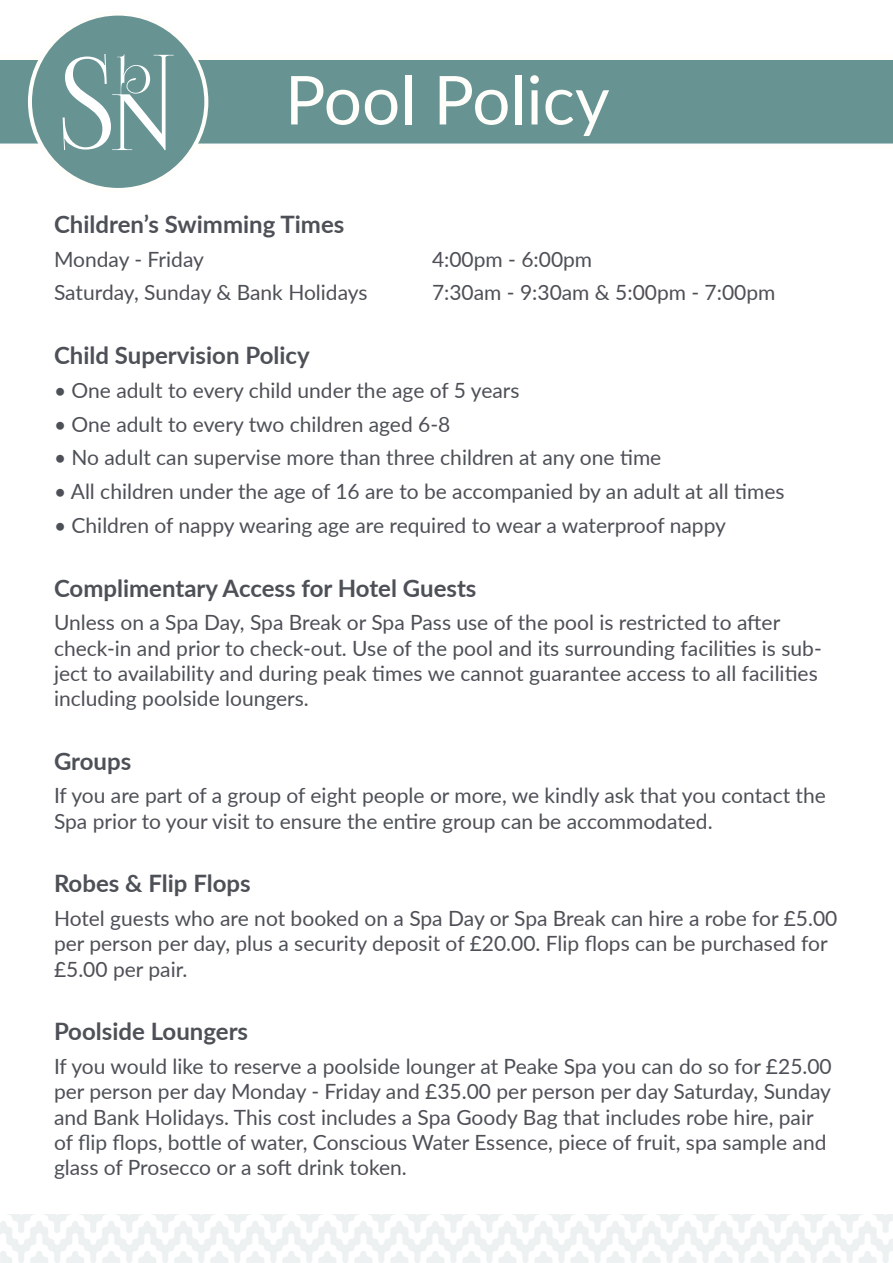
<style>
.page{position:relative;width:893px;height:1263px;background:#fff}
.page>*{position:absolute;margin:0;border:0;box-sizing:border-box;transform-origin:0 0}
.t1{font:67.5px "Lato";color:#fffefa}
.t2{font:700 24px "Lato";color:#4d5056}
.t3{font:21px/25.2px "Lato";color:#4d5056}
</style>
<div class="page">
<div style="left:0;top:60px;width:893px;height:84px;background:#679493"></div>
<div style="left:30px;top:14px;width:176px;height:176px;background:#679493;border-radius:50%"></div>
<div style="left:28px;top:12px;width:180px;height:180px;border:4px solid #fffefa;border-radius:50%"></div>
<svg style="left:63px;top:54px;width:111px;height:96px"></svg>
<p class="t1" style="left:285px;top:52px;width:326px">Pool Policy</p>
<p class="t2" style="left:54px;top:207px;width:292px">Children’s Swimming Times</p>
<p class="t3" style="left:54px;top:246px;width:152px">Monday - Friday</p>
<p class="t3" style="left:432px;top:246px;width:162px">4:00pm - 6:00pm</p>
<p class="t3" style="left:54px;top:279px;width:315px">Saturday, Sunday &amp; Bank Holidays</p>
<p class="t3" style="left:432px;top:279px;width:345px">7:30am - 9:30am &amp; 5:00pm - 7:00pm</p>
<p class="t2" style="left:54px;top:338px;width:257px">Child Supervision Policy</p>
<p class="t3" style="left:54px;top:377px;width:467px">• One adult to every child under the age of 5 years</p>
<p class="t3" style="left:54px;top:410px;width:398px">• One adult to every two children aged 6-8</p>
<p class="t3" style="left:54px;top:444px;width:609px">• No adult can supervise more than three children at any one time</p>
<p class="t3" style="left:54px;top:478px;width:732px">• All children under the age of 16 are to be accompanied by an adult at all times</p>
<p class="t3" style="left:54px;top:512px;width:673px">• Children of nappy wearing age are required to wear a waterproof nappy</p>
<p class="t2" style="left:54px;top:570px;width:424px">Complimentary Access for Hotel Guests</p>
<p class="t3" style="left:54px;top:609px;width:769px">Unless on a Spa Day, Spa Break or Spa Pass use of the pool is restricted to after check-in and prior to check-out. Use of the pool and its surrounding facilities is sub&shy;ject to availability and during peak times we cannot guarantee access to all facilities including poolside loungers.</p>
<p class="t2" style="left:54px;top:743px;width:79px">Groups</p>
<p class="t3" style="left:54px;top:782px;width:773px">If you are part of a group of eight people or more, we kindly ask that you contact the<br>Spa prior to your visit to ensure the entire group can be accommodated.</p>
<p class="t2" style="left:54px;top:866px;width:198px">Robes &amp; Flip Flops</p>
<p class="t3" style="left:54px;top:905px;width:785px">Hotel guests who are not booked on a Spa Day or Spa Break can hire a robe for £5.00 per person per day, plus a security deposit of £20.00. Flip flops can be purchased for £5.00 per pair.</p>
<p class="t2" style="left:54px;top:1014px;width:196px">Poolside Loungers</p>
<p class="t3" style="left:54px;top:1053px;width:779px">If you would like to reserve a poolside lounger at Peake Spa you can do so for £25.00 per person per day Monday - Friday and £35.00 per person per day Saturday, Sunday and Bank Holidays. This cost includes a Spa Goody Bag that includes robe hire, pair of flip flops, bottle of water, Conscious Water Essence, piece of fruit, spa sample and glass of Prosecco or a soft drink token.</p>
</div>
